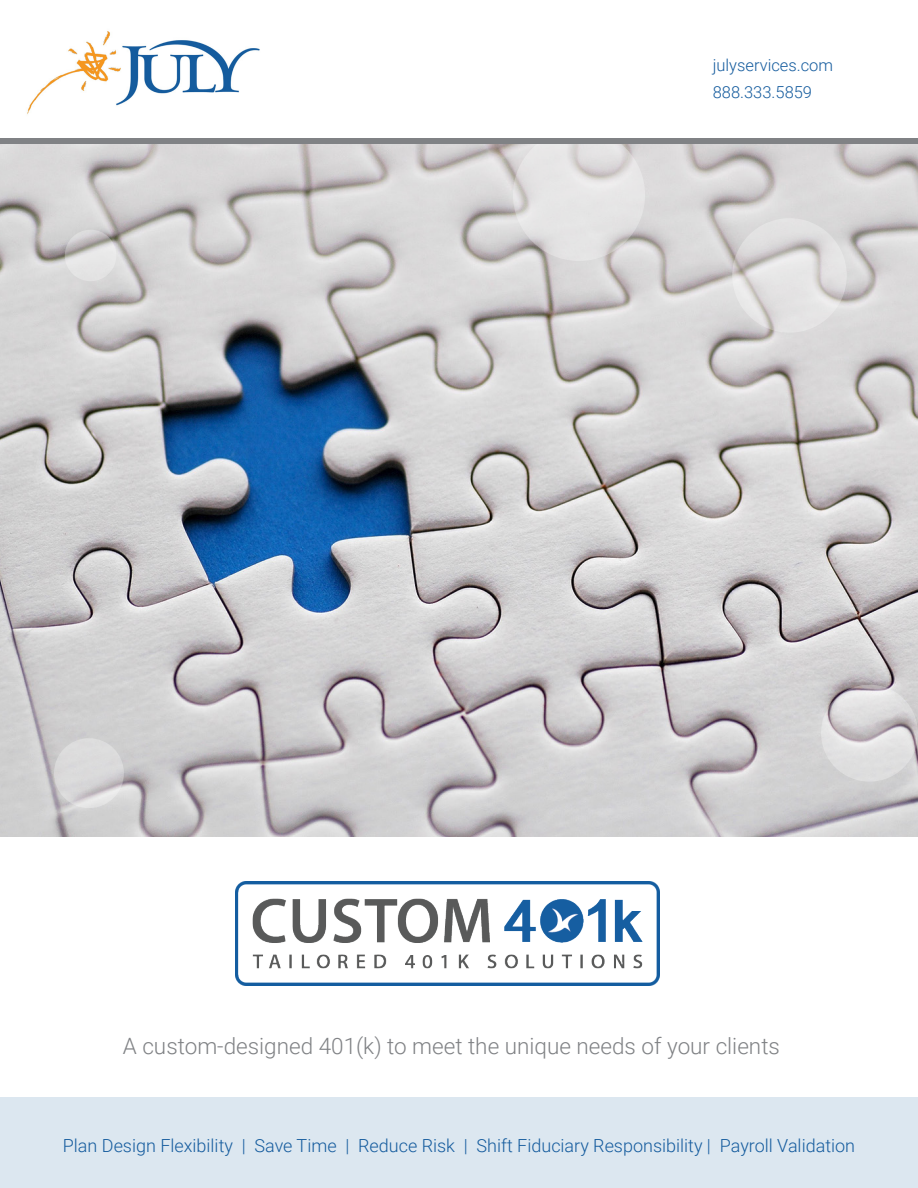
<style>
.page{position:relative;width:918px;height:1188px;background:#fff}
.page>*{position:absolute;margin:0;border:0;box-sizing:border-box;transform-origin:0 0}
.t1{font:300 22.5px "Roboto";color:#808285}
.t2{font:300 18px "Roboto";color:#155c9e}
.t3{font:300 16.5px "Roboto";color:#155c9e}
</style>
<div class="page">
<div style="left:0;top:1097px;width:918px;height:91px;background:#dce7f0"></div>
<img style="left:0;top:143px;width:918px;height:694px">
<img style="left:27px;top:31px;width:233px;height:83px">
<svg style="left:65px;top:230px;width:51px;height:51px;background:#d6d4d4"></svg>
<svg style="left:54px;top:738px;width:70px;height:70px;background:#d8d7d8"></svg>
<svg style="left:513px;top:129px;width:132px;height:132px;background:#e2e1e1"></svg>
<svg style="left:821px;top:685px;width:97px;height:97px;background:#d8d6d7"></svg>
<svg style="left:732px;top:218px;width:115px;height:115px;background:#dddbdb"></svg>
<div style="left:0;top:138px;width:918px;height:5px;background:#808285"></div>
<img style="left:235px;top:881px;width:425px;height:105px">
<p class="t3" style="left:713px;top:54px;width:122px">julyservices.com</p>
<p class="t3" style="left:713px;top:80px;width:101px">888.333.5859</p>
<p class="t1" style="left:123px;top:1030px;width:659px">A custom-designed 401(k) to meet the unique needs of your clients</p>
<p class="t2" style="left:63px;top:1133px;width:794px">Plan Design Flexibility | Save Time | Reduce Risk | Shift Fiduciary Responsibility | Payroll Validation</p>
</div>
